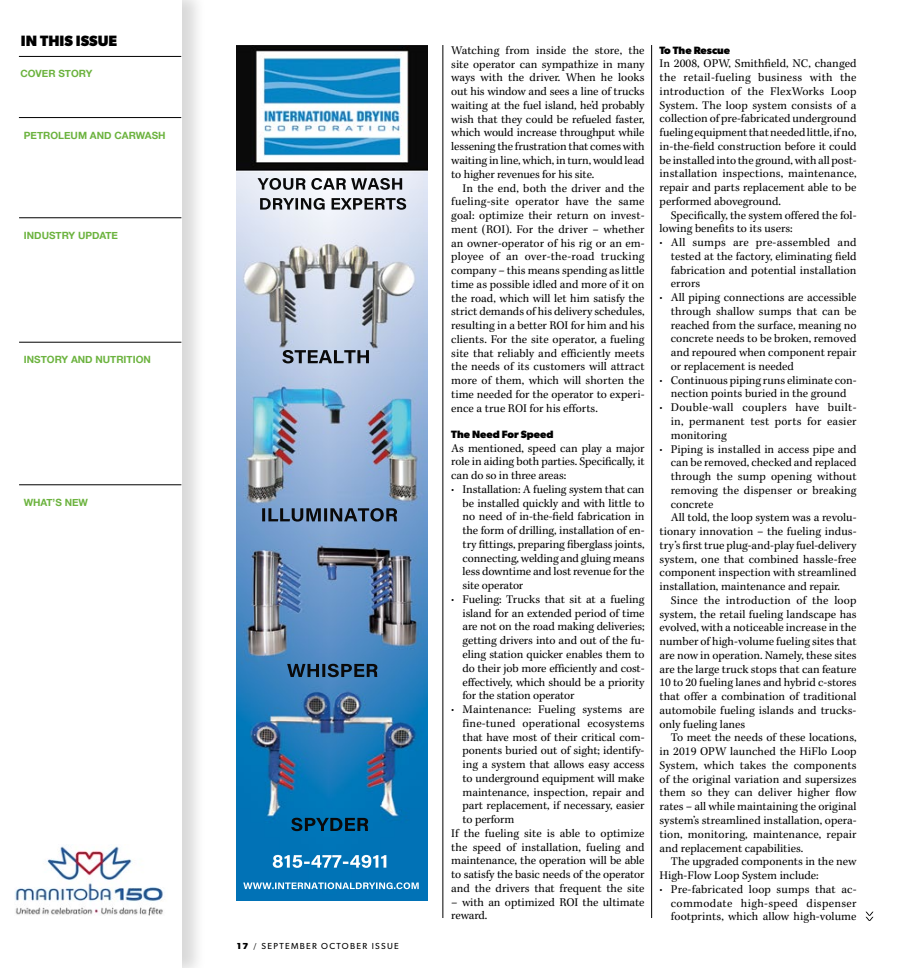
<style>
.page{position:relative;width:912px;height:968px;background:#fff}
.page>*{position:absolute;margin:0;border:0;box-sizing:border-box;transform-origin:0 0}
.t1{font:700 15px "Gibson";color:#000}
.t2{font:11.88px/13.8px "Kepl MM 385 575 9";color:#000;text-align:justify}
.t3{font:700 10.62px "Gibson";color:#000}
.t4{font:700 10px "Helvetica Neue";color:#6cb33f}
.t5{font:8.75px "Gibson";letter-spacing:.15em;color:#000}
.s1{font-weight:700}
.s2{font-family:"Kepl MM 385 575 7"}
</style>
<div class="page">
<img style="left:236px;top:45px;width:192px;height:855px">
<hr style="left:442px;top:45px;width:1px;height:873px;background:#000">
<hr style="left:651px;top:45px;width:1px;height:873px;background:#000">
<svg style="left:865px;top:911px;width:8px;height:9px"></svg>
<div style="left:0;top:0;width:207px;height:968px;background:#000;opacity:.15"></div>
<div style="left:0;top:0;width:181px;height:968px;background:#fff"></div>
<img style="left:15px;top:846px;width:149px;height:69px">
<hr style="left:19px;top:56px;width:162px;height:1px;background:#000">
<hr style="left:19px;top:117px;width:162px;height:1px;background:#000">
<hr style="left:19px;top:217px;width:162px;height:1px;background:#000">
<hr style="left:19px;top:342px;width:162px;height:1px;background:#000">
<hr style="left:19px;top:484px;width:162px;height:1px;background:#000">
<p class="t1" style="left:21px;top:32px;width:98px">IN THIS ISSUE</p>
<p class="t4" style="left:20px;top:66px;width:73px">COVER STORY</p>
<p class="t4" style="left:24px;top:127px;width:143px">PETROLEUM AND CARWASH</p>
<p class="t4" style="left:24px;top:228px;width:96px">INDUSTRY UPDATE</p>
<p class="t4" style="left:24px;top:352px;width:128px">INSTORY AND NUTRITION</p>
<p class="t4" style="left:24px;top:494px;width:66px">WHAT’S NEW</p>
<p class="t5" style="left:237px;top:940px;width:163px"><span class="s1">17</span> <span class="s2">/</span> SEPTEMBER OCTOBER ISSUE</p>
<p class="t2" style="left:451px;top:43px;width:195px">Watching from inside the store, the site operator can sympathize in many ways with the driver. When he looks out his window and sees a line of trucks waiting at the fuel island, he’d probably wish that they could be refueled faster, which would increase throughput while lessening the frustration that comes with waiting in line, which, in turn, would lead to higher revenues for his site.</p>
<p class="t2" style="left:451px;top:181px;width:195px;text-indent:11px">In the end, both the driver and the fueling-site operator have the same goal: optimize their return on invest&shy;ment (ROI). For the driver – whether an owner-operator of his rig or an em&shy;ployee of an over-the-road trucking company – this means spending as little time as possible idled and more of it on the road, which will let him satisfy the strict demands of his delivery schedules, resulting in a better ROI for him and his clients. For the site operator, a fueling site that reliably and efficiently meets the needs of its customers will attract more of them, which will shorten the time needed for the operator to experi&shy;ence a true ROI for his efforts.</p>
<p class="t3" style="left:451px;top:428px;width:104px">The Need For Speed</p>
<p class="t2" style="left:451px;top:441px;width:195px">As mentioned, speed can play a major role in aiding both parties. Specifically, it can do so in three areas:</p>
<p class="t2" style="left:462px;top:482px;width:183px;text-indent:-11px">• Installation: A fueling system that can be installed quickly and with little to no need of in-the-field fabrication in the form of drilling, installation of en&shy;try fittings, preparing fiberglass joints, connecting, welding and gluing means less downtime and lost revenue for the site operator</p>
<p class="t2" style="left:462px;top:592px;width:183px;text-indent:-11px">• Fueling: Trucks that sit at a fueling island for an extended period of time are not on the road making deliveries; getting drivers into and out of the fu&shy;eling station quicker enables them to do their job more efficiently and cost&shy;effectively, which should be a priority for the station operator</p>
<p class="t2" style="left:451px;top:702px;width:195px">• Maintenance: Fueling systems are</p>
<p class="t2" style="left:462px;top:716px;width:183px">fine-tuned operational ecosystems</p>
<p class="t2" style="left:462px;top:730px;width:183px">that have most of their critical com-</p>
<p class="t2" style="left:462px;top:743px;width:183px">ponents buried out of sight; identify-</p>
<p class="t2" style="left:462px;top:757px;width:183px">ing a system that allows easy access</p>
<p class="t2" style="left:462px;top:771px;width:183px">to underground equipment will make</p>
<p class="t2" style="left:462px;top:785px;width:183px">maintenance, inspection, repair and</p>
<p class="t2" style="left:462px;top:798px;width:183px">part replacement, if necessary, easier</p>
<p class="t2" style="left:462px;top:812px;width:53px">to perform</p>
<p class="t2" style="left:451px;top:826px;width:195px">If the fueling site is able to optimize</p>
<p class="t2" style="left:451px;top:840px;width:195px">the speed of installation, fueling and</p>
<p class="t2" style="left:451px;top:853px;width:195px">maintenance, the operation will be able</p>
<p class="t2" style="left:451px;top:867px;width:195px">to satisfy the basic needs of the operator</p>
<p class="t2" style="left:451px;top:881px;width:195px">and the drivers that frequent the site</p>
<p class="t2" style="left:451px;top:895px;width:195px">– with an optimized ROI the ultimate reward.</p>
<p class="t3" style="left:659px;top:44px;width:72px">To The Rescue</p>
<p class="t2" style="left:659px;top:57px;width:198px">In 2008, OPW, Smithfield, NC, changed the retail-fueling business with the introduction of the FlexWorks Loop System. The loop system consists of a collection of pre-fabricated underground fueling equipment that needed little, if no, in-the-field construction before it could be installed into the ground, with all post&shy;installation inspections, maintenance, repair and parts replacement able to be performed aboveground.</p>
<p class="t2" style="left:659px;top:208px;width:198px;text-indent:11px">Specifically, the system offered the fol&shy;lowing benefits to its users:</p>
<p class="t2" style="left:670px;top:235px;width:187px;text-indent:-11px">• All sumps are pre-assembled and tested at the factory, eliminating field fabrication and potential installation errors</p>
<p class="t2" style="left:670px;top:290px;width:187px;text-indent:-11px">• All piping connections are accessible through shallow sumps that can be reached from the surface, meaning no concrete needs to be broken, removed and repoured when component repair or replacement is needed</p>
<p class="t2" style="left:659px;top:373px;width:198px;text-align:center">• Continuous piping runs eliminate con&shy;nection points buried in the ground</p>
<p class="t2" style="left:670px;top:400px;width:187px;text-indent:-11px">• Double-wall couplers have built&shy;in, permanent test ports for easier monitoring</p>
<p class="t2" style="left:659px;top:442px;width:198px">• Piping is installed in access pipe and</p>
<p class="t2" style="left:670px;top:456px;width:187px">can be removed, checked and replaced</p>
<p class="t2" style="left:670px;top:469px;width:187px">through the sump opening without</p>
<p class="t2" style="left:670px;top:483px;width:187px">removing the dispenser or breaking</p>
<p class="t2" style="left:670px;top:497px;width:44px">concrete</p>
<p class="t2" style="left:670px;top:511px;width:187px">All told, the loop system was a revolu-</p>
<p class="t2" style="left:659px;top:524px;width:198px">tionary innovation – the fueling indus-</p>
<p class="t2" style="left:659px;top:538px;width:198px">try’s first true plug-and-play fuel-delivery</p>
<p class="t2" style="left:659px;top:552px;width:198px">system, one that combined hassle-free</p>
<p class="t2" style="left:659px;top:566px;width:198px">component inspection with streamlined</p>
<p class="t2" style="left:659px;top:579px;width:182px">installation, maintenance and repair.</p>
<p class="t2" style="left:670px;top:593px;width:187px">Since the introduction of the loop</p>
<p class="t2" style="left:659px;top:607px;width:198px">system, the retail fueling landscape has</p>
<p class="t2" style="left:659px;top:621px;width:198px">evolved, with a noticeable increase in the</p>
<p class="t2" style="left:659px;top:634px;width:198px">number of high-volume fueling sites that</p>
<p class="t2" style="left:659px;top:648px;width:198px">are now in operation. Namely, these sites</p>
<p class="t2" style="left:659px;top:662px;width:198px">are the large truck stops that can feature</p>
<p class="t2" style="left:659px;top:676px;width:198px">10 to 20 fueling lanes and hybrid c-stores</p>
<p class="t2" style="left:659px;top:689px;width:198px">that offer a combination of traditional</p>
<p class="t2" style="left:659px;top:703px;width:198px">automobile fueling islands and trucks-</p>
<p class="t2" style="left:659px;top:717px;width:87px">only fueling lanes</p>
<p class="t2" style="left:670px;top:731px;width:187px">To meet the needs of these locations,</p>
<p class="t2" style="left:659px;top:744px;width:198px">in 2019 OPW launched the HiFlo Loop</p>
<p class="t2" style="left:659px;top:758px;width:198px">System, which takes the components</p>
<p class="t2" style="left:659px;top:772px;width:198px">of the original variation and supersizes</p>
<p class="t2" style="left:659px;top:786px;width:198px">them so they can deliver higher flow</p>
<p class="t2" style="left:659px;top:799px;width:198px">rates – all while maintaining the original</p>
<p class="t2" style="left:659px;top:813px;width:198px">system’s streamlined installation, opera-</p>
<p class="t2" style="left:659px;top:827px;width:198px">tion, monitoring, maintenance, repair</p>
<p class="t2" style="left:659px;top:841px;width:145px">and replacement capabilities.</p>
<p class="t2" style="left:670px;top:854px;width:187px">The upgraded components in the new</p>
<p class="t2" style="left:659px;top:868px;width:161px">High-Flow Loop System include:</p>
<p class="t2" style="left:670px;top:882px;width:187px;text-indent:-11px">• Pre-fabricated loop sumps that ac&shy;commodate high-speed dispenser footprints, which allow high-volume</p>
</div>
